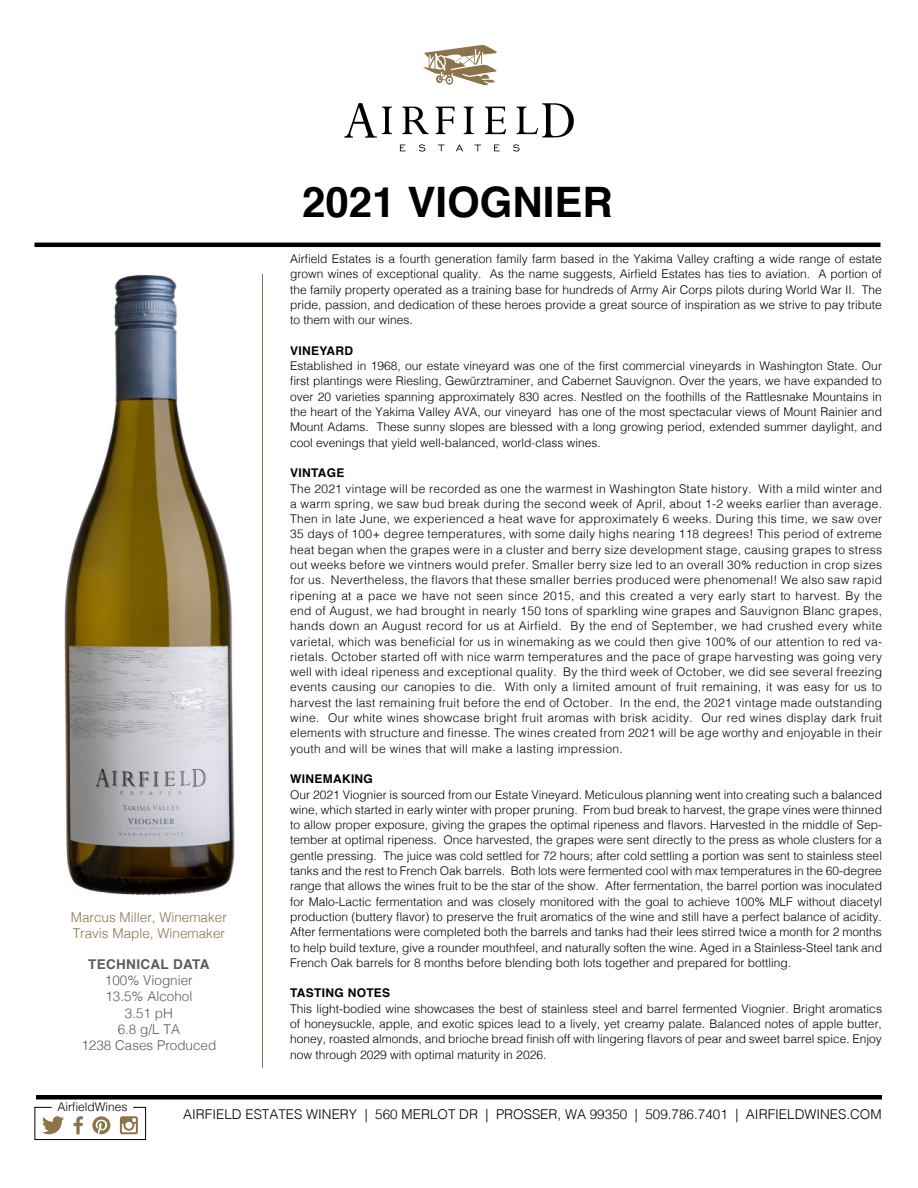
<style>
.page{position:relative;width:918px;height:1188px;background:#fff}
.page>*{position:absolute;margin:0;border:0;box-sizing:border-box;transform-origin:0 0}
.t1{font:700 42px "Helvetica";color:#000001}
.t2{font:300 13.5px "Helvetica";color:#000001}
.t3{font:300 13.5px "Helvetica";color:#5b5c5d}
.t4{font:300 13.5px "Helvetica";color:#8d734a}
.t5{font:700 13.5px "Helvetica";letter-spacing:.025em;color:#5b5c5d}
.t6{font:300 12px/15.3px "Helvetica";color:#000001;text-align:justify}
.t7{font:700 12px "Helvetica";letter-spacing:.025em;color:#000001}
</style>
<div class="page">
<svg style="left:400px;top:145px;width:6px;height:6px"></svg>
<svg style="left:419px;top:144px;width:6px;height:8px"></svg>
<svg style="left:438px;top:145px;width:7px;height:6px"></svg>
<svg style="left:456px;top:145px;width:7px;height:6px"></svg>
<svg style="left:475px;top:145px;width:6px;height:6px"></svg>
<svg style="left:494px;top:145px;width:6px;height:6px"></svg>
<svg style="left:513px;top:144px;width:7px;height:8px"></svg>
<svg style="left:402px;top:107px;width:27px;height:27px"></svg>
<svg style="left:436px;top:107px;width:18px;height:27px"></svg>
<svg style="left:464px;top:107px;width:10px;height:27px"></svg>
<svg style="left:485px;top:107px;width:21px;height:27px"></svg>
<svg style="left:344px;top:103px;width:48px;height:35px"></svg>
<svg style="left:517px;top:103px;width:57px;height:34px"></svg>
<svg style="left:423px;top:45px;width:74px;height:41px"></svg>
<div style="left:36px;top:1095px;width:846px;height:5px;background:#000001"></div>
<svg style="left:34px;top:1107px;width:112px;height:33px"></svg>
<hr style="left:34px;top:243px;width:846px;height:4px;background:#000001">
<hr style="left:262px;top:274px;width:1px;height:794px;background:#8d734a">
<img style="left:64px;top:275px;width:171px;height:620px">
<p class="t4" style="left:71px;top:905px;width:158px">Marcus Miller, Winemaker</p>
<p class="t4" style="left:73px;top:922px;width:154px">Travis Maple, Winemaker</p>
<p class="t5" style="left:88px;top:953px;width:123px">TECHNICAL DATA</p>
<p class="t3" style="left:105px;top:969px;width:89px">100% Viognier</p>
<p class="t3" style="left:105px;top:985px;width:89px">13.5% Alcohol</p>
<p class="t3" style="left:125px;top:1001px;width:50px">3.51 pH</p>
<p class="t3" style="left:118px;top:1018px;width:64px">6.8 g/L TA</p>
<p class="t3" style="left:81px;top:1034px;width:137px">1238 Cases Produced</p>
<p class="t1" style="left:302px;top:168px;width:312px">2021 VIOGNIER</p>
<p class="t6" style="left:290px;top:250px;width:593px">Airfield Estates is a fourth generation family farm based in the Yakima Valley crafting a wide range of estate grown wines of exceptional quality. As the name suggests, Airfield Estates has ties to aviation. A portion of the family property operated as a training base for hundreds of Army Air Corps pilots during World War II. The pride, passion, and dedication of these heroes provide a great source of inspiration as we strive to pay tribute to them with our wines.</p>
<p class="t7" style="left:290px;top:341px;width:65px">VINEYARD</p>
<p class="t6" style="left:290px;top:357px;width:593px">Established in 1968, our estate vineyard was one of the first commercial vineyards in Washington State. Our first plantings were Riesling, Gewürztraminer, and Cabernet Sauvignon. Over the years, we have expanded to over 20 varieties spanning approximately 830 acres. Nestled on the foothills of the Rattlesnake Mountains in the heart of the Yakima Valley AVA, our vineyard has one of the most spectacular views of Mount Rainier and Mount Adams. These sunny slopes are blessed with a long growing period, extended summer daylight, and cool evenings that yield well-balanced, world‐class wines.</p>
<p class="t7" style="left:290px;top:463px;width:56px">VINTAGE</p>
<p class="t6" style="left:290px;top:480px;width:593px">The 2021 vintage will be recorded as one the warmest in Washington State history. With a mild winter and a warm spring, we saw bud break during the second week of April, about 1-2 weeks earlier than average.<br>Then in late June, we experienced a heat wave for approximately 6 weeks. During this time, we saw over 35 days of 100+ degree temperatures, with some daily highs nearing 118 degrees! This period of extreme heat began when the grapes were in a cluster and berry size development stage, causing grapes to stress out weeks before we vintners would prefer. Smaller berry size led to an overall 30% reduction in crop sizes for us. Nevertheless, the flavors that these smaller berries produced were phenomenal! We also saw rapid ripening at a pace we have not seen since 2015, and this created a very early start to harvest. By the end of August, we had brought in nearly 150 tons of sparkling wine grapes and Sauvignon Blanc grapes, hands down an August record for us at Airfield. By the end of September, we had crushed every white varietal, which was beneficial for us in winemaking as we could then give 100% of our attention to red va&shy;rietals. October started off with nice warm temperatures and the pace of grape harvesting was going very well with ideal ripeness and exceptional quality. By the third week of October, we did see several freezing events causing our canopies to die. With only a limited amount of fruit remaining, it was easy for us to harvest the last remaining fruit before the end of October. In the end, the 2021 vintage made outstanding wine. Our white wines showcase bright fruit aromas with brisk acidity. Our red wines display dark fruit elements with structure and finesse. The wines created from 2021 will be age worthy and enjoyable in their youth and will be wines that will make a lasting impression.</p>
<p class="t7" style="left:290px;top:769px;width:84px">WINEMAKING</p>
<p class="t6" style="left:290px;top:786px;width:593px">Our 2021 Viognier is sourced from our Estate Vineyard. Meticulous planning went into creating such a balanced wine, which started in early winter with proper pruning. From bud break to harvest, the grape vines were thinned to allow proper exposure, giving the grapes the optimal ripeness and flavors. Harvested in the middle of Sep&shy;tember at optimal ripeness. Once harvested, the grapes were sent directly to the press as whole clusters for a gentle pressing. The juice was cold settled for 72 hours; after cold settling a portion was sent to stainless steel tanks and the rest to French Oak barrels. Both lots were fermented cool with max temperatures in the 60-degree range that allows the wines fruit to be the star of the show. After fermentation, the barrel portion was inoculated for Malo-Lactic fermentation and was closely monitored with the goal to achieve 100% MLF without diacetyl production (buttery flavor) to preserve the fruit aromatics of the wine and still have a perfect balance of acidity.<br>After fermentations were completed both the barrels and tanks had their lees stirred twice a month for 2 months to help build texture, give a rounder mouthfeel, and naturally soften the wine. Aged in a Stainless-Steel tank and French Oak barrels for 8 months before blending both lots together and prepared for bottling.</p>
<p class="t7" style="left:290px;top:984px;width:102px">TASTING NOTES</p>
<p class="t6" style="left:290px;top:1000px;width:593px">This light-bodied wine showcases the best of stainless steel and barrel fermented Viognier. Bright aromatics of honeysuckle, apple, and exotic spices lead to a lively, yet creamy palate. Balanced notes of apple butter, honey, roasted almonds, and brioche bread finish off with lingering flavors of pear and sweet barrel spice. Enjoy now through 2029 with optimal maturity in 2026.</p>
<p class="t6" style="left:57px;top:1098px;width:72px">AirfieldWines</p>
<p class="t2" style="left:183px;top:1103px;width:700px">AIRFIELD ESTATES WINERY | 560 MERLOT DR | PROSSER, WA 99350 | 509.786.7401 | AIRFIELDWINES.COM</p>
</div>
